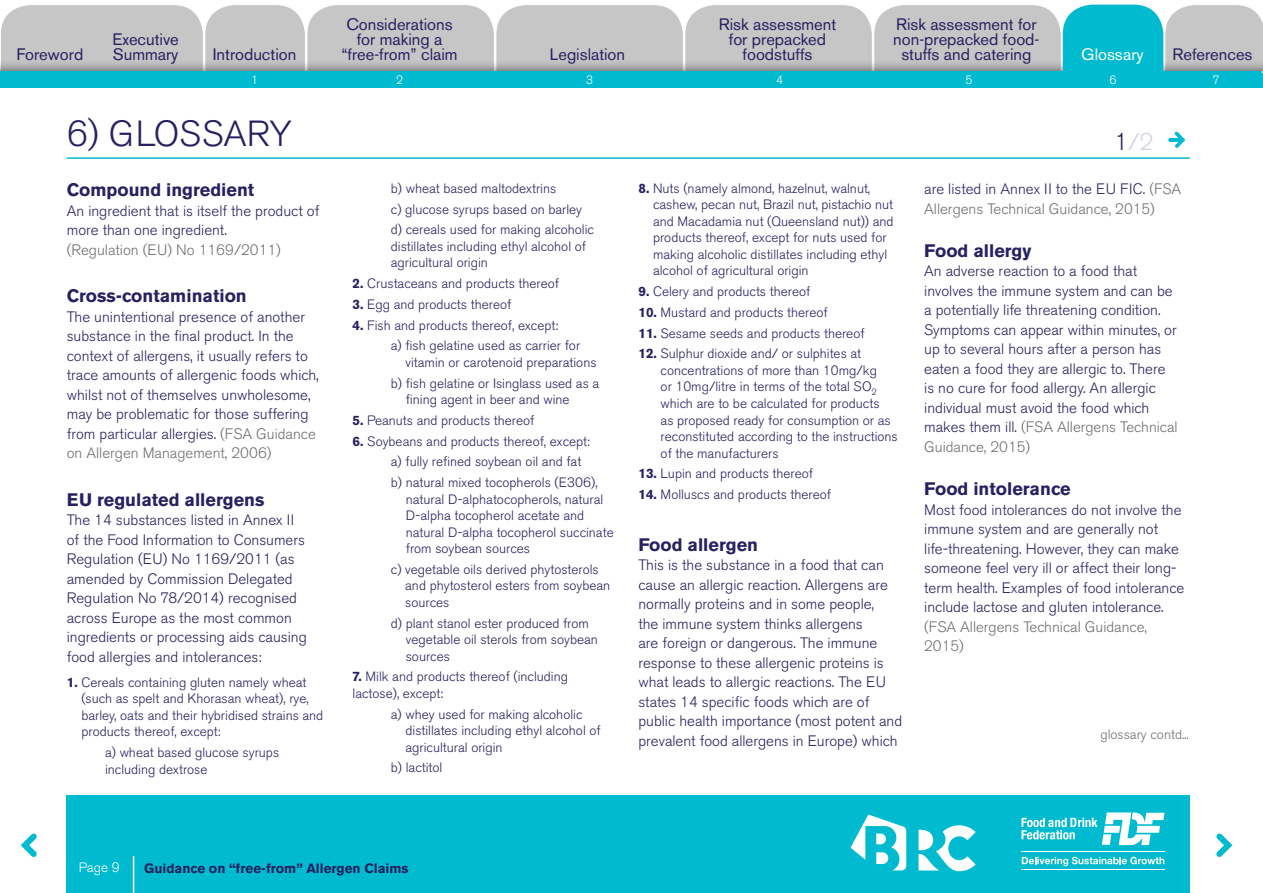
<style>
.page{position:relative;width:1263px;height:893px;background:#fff}
.page>*{position:absolute;margin:0;border:0;box-sizing:border-box;transform-origin:0 0}
.t1{font:300 36px "Akzidenz Grotesk BE";color:#262161}
.t2{font:300 24px "Akzidenz Grotesk BE";color:#d4d3df}
.t3{font:700 18px "Akzidenz Grotesk BE";color:#262161}
.t4{font:16.5px/15px "Akzidenz Grotesk BE";color:#262161}
.t5{font:16.5px "Akzidenz Grotesk BE";color:#fff}
.t6{font:300 15px/19.5px "Akzidenz Grotesk BE";color:#262161}
.t7{font:300 15px/19.5px "Akzidenz Grotesk BE";color:#706f6f}
.t8{font:300 13.5px/16.5px "Akzidenz Grotesk BE";color:#262161}
.t9{font:700 13.5px "Akzidenz Grotesk BE";color:#262161}
.t10{font:300 13.5px "Akzidenz Grotesk BE";color:#706f6f}
.t11{font:300 13.5px "Akzidenz Grotesk BE";color:#fff}
.t12{font:300 12px "Akzidenz Grotesk BE";color:#fff}
.s1{color:#262161}
.s2{color:#706f6f}
.s3{font-weight:700}
</style>
<div class="page">
<div style="left:67px;top:795px;width:1123px;height:98px;background:#00bacf"></div>
<hr style="left:1021px;top:851px;width:143px;height:1px;background:#fff">
<hr style="left:1021px;top:869px;width:143px;height:1px;background:#fff">
<svg style="left:1021px;top:812px;width:143px;height:33px"></svg>
<svg style="left:1022px;top:857px;width:142px;height:9px"></svg>
<svg style="left:918px;top:825px;width:58px;height:46px"></svg>
<svg style="left:850px;top:814px;width:56px;height:56px"></svg>
<hr style="left:133px;top:856px;width:1px;height:37px;background:#fff">
<div style="left:0;top:73px;width:1263px;height:14px;background:#00bacf"></div>
<hr style="left:0;top:71px;width:1262px;height:3px;background:#00bacf">
<svg style="left:1216px;top:833px;width:17px;height:24px"></svg>
<svg style="left:20px;top:833px;width:17px;height:24px"></svg>
<hr style="left:67px;top:157px;width:1123px;height:2px;background:#00bacf">
<svg style="left:0;top:4px;width:1263px;height:67px;background:#b7c5c6"></svg>
<svg style="left:1168px;top:131px;width:17px;height:17px"></svg>
<p class="t4" style="left:341px;top:17px;width:118px;text-align:center">Considerations for making a “free-from” claim</p>
<p class="t4" style="left:719px;top:17px;width:119px;text-align:center">Risk assessment for prepacked foodstuffs</p>
<p class="t4" style="left:893px;top:17px;width:148px">Risk assessment for non-prepacked food-</p>
<p class="t4" style="left:113px;top:32px;width:68px">Executive<br>Summary</p>
<p class="t4" style="left:17px;top:47px;width:68px">Foreword</p>
<p class="t4" style="left:901px;top:47px;width:131px">stuffs and catering</p>
<p class="t4" style="left:213px;top:47px;width:85px">Introduction</p>
<p class="t4" style="left:550px;top:47px;width:77px">Legislation</p>
<p class="t5" style="left:1081px;top:44px;width:64px">Glossary</p>
<p class="t4" style="left:1172px;top:47px;width:82px">References</p>
<p class="t12" style="left:251px;top:73px;width:8px">1</p>
<p class="t12" style="left:396px;top:73px;width:8px">2</p>
<p class="t12" style="left:586px;top:73px;width:8px">3</p>
<p class="t12" style="left:776px;top:73px;width:8px">4</p>
<p class="t12" style="left:965px;top:73px;width:8px">5</p>
<p class="t12" style="left:1109px;top:73px;width:8px">6</p>
<p class="t12" style="left:1213px;top:73px;width:8px">7</p>
<h1 class="t1" style="left:67px;top:113px;width:227px">6) GLOSSARY</h1>
<h2 class="t2" style="left:1114px;top:128px;width:41px"><span class="s1">1</span>/2</h2>
<h3 class="t3" style="left:67px;top:180px;width:189px">Compound ingredient</h3>
<p class="t6" style="left:67px;top:201px;width:254px">An ingredient that is itself the product of more than one ingredient.</p>
<p class="t7" style="left:67px;top:240px;width:216px">(Regulation (EU) No 1169/2011)</p>
<h3 class="t3" style="left:67px;top:286px;width:182px">Cross-contamination</h3>
<p class="t6" style="left:67px;top:307px;width:253px">The unintentional presence of another substance in the final product. In the context of allergens, it usually refers to trace amounts of allergenic foods which, whilst not of themselves unwholesome, may be problematic for those suffering from particular allergies. <span class="s2">(FSA Guidance on Allergen Management, 2006)</span></p>
<h3 class="t3" style="left:67px;top:489px;width:199px">EU regulated allergens</h3>
<p class="t6" style="left:67px;top:511px;width:242px">The 14 substances listed in Annex II of the Food Information to Consumers Regulation (EU) No 1169/2011 (as amended by Commission Delegated Regulation No 78/2014) recognised across Europe as the most common ingredients or processing aids causing food allergies and intolerances:</p>
<p class="t8" style="left:81px;top:674px;width:243px;text-indent:-15px"><span class="s3">1.</span> Cereals containing gluten namely wheat (such as spelt and Khorasan wheat), rye, barley, oats and their hybridised strains and products thereof, except:</p>
<p class="t8" style="left:105px;top:744px;width:176px">a) wheat based glucose syrups including dextrose</p>
<p class="t8" style="left:391px;top:178px;width:205px;line-height:20.7px">b) wheat based maltodextrins<br>c) glucose syrups based on barley d) cereals used for making alcoholic</p>
<p class="t8" style="left:391px;top:238px;width:197px">distillates including ethyl alcohol of agricultural origin</p>
<p class="t8" style="left:353px;top:275px;width:208px"><span class="s3">2.</span> Crustaceans and products thereof</p>
<p class="t8" style="left:353px;top:296px;width:160px"><span class="s3">3.</span> Egg and products thereof</p>
<p class="t8" style="left:391px;top:315px;width:191px;line-height:20.7px;text-indent:-38px"><span class="s3">4.</span> Fish and products thereof, except:<br>a) fish gelatine used as carrier for</p>
<p class="t8" style="left:391px;top:352px;width:210px;line-height:20.7px;text-align:right">vitamin or carotenoid preparations<br>b) fish gelatine or Isinglass used as a</p>
<p class="t8" style="left:406px;top:391px;width:165px">fining agent in beer and wine</p>
<p class="t8" style="left:353px;top:412px;width:183px"><span class="s3">5.</span> Peanuts and products thereof</p>
<p class="t8" style="left:391px;top:431px;width:208px;line-height:20.7px;text-indent:-38px"><span class="s3">6.</span> Soybeans and products thereof, except: a) fully refined soybean oil and fat<br>b) natural mixed tocopherols (E306),</p>
<p class="t8" style="left:406px;top:491px;width:209px">natural D-alphatocopherols, natural<br>D-alpha tocopherol acetate and natural D-alpha tocopherol succinate from soybean sources</p>
<p class="t8" style="left:405px;top:561px;width:207px;text-indent:-14px">c) vegetable oils derived phytosterols and phytosterol esters from soybean sources</p>
<p class="t8" style="left:406px;top:615px;width:194px;text-indent:-15px">d) plant stanol ester produced from vegetable oil sterols from soybean sources</p>
<p class="t8" style="left:353px;top:669px;width:217px"><span class="s3">7.</span> Milk and products thereof (including lactose), except:</p>
<p class="t8" style="left:405px;top:706px;width:197px;text-indent:-15px">a) whey used for making alcoholic distillates including ethyl alcohol of agricultural origin</p>
<p class="t8" style="left:391px;top:760px;width:53px">b) lactitol</p>
<p class="t8" style="left:653px;top:180px;width:242px;text-indent:-15px"><span class="s3">8.</span> Nuts (namely almond, hazelnut, walnut, cashew, pecan nut, Brazil nut, pistachio nut and Macadamia nut (Queensland nut)) and products thereof, except for nuts used for making alcoholic distillates including ethyl alcohol of agricultural origin</p>
<p class="t8" style="left:638px;top:283px;width:173px"><span class="s3">9.</span> Celery and products thereof</p>
<p class="t8" style="left:638px;top:304px;width:191px"><span class="s3">10.</span> Mustard and products thereof</p>
<p class="t8" style="left:638px;top:325px;width:228px"><span class="s3">11.</span> Sesame seeds and products thereof</p>
<p class="t8" style="left:661px;top:346px;width:239px;text-indent:-22px"><span class="s3">12.</span> Sulphur dioxide and/ or sulphites at concentrations of more than 10mg/kg<br>or 10mg/litre in terms of the total SO<sub>2 </sub>which are to be calculated for products<br>as proposed ready for consumption or as reconstituted according to the instructions of the manufacturers</p>
<p class="t8" style="left:638px;top:466px;width:176px"><span class="s3">13.</span> Lupin and products thereof</p>
<p class="t8" style="left:638px;top:486px;width:194px"><span class="s3">14.</span> Molluscs and products thereof</p>
<h3 class="t3" style="left:638px;top:534px;width:121px">Food allergen</h3>
<p class="t6" style="left:638px;top:556px;width:265px">This is the substance in a food that can cause an allergic reaction. Allergens are normally proteins and in some people,<br>the immune system thinks allergens<br>are foreign or dangerous. The immune response to these allergenic proteins is what leads to allergic reactions. The EU states 14 specific foods which are of public health importance (most potent and prevalent food allergens in Europe) which</p>
<p class="t7" style="left:924px;top:179px;width:258px"><span class="s1">are listed in Annex II to the EU FIC.</span> (FSA<br>Allergens Technical Guidance, 2015)</p>
<h3 class="t3" style="left:924px;top:240px;width:109px">Food allergy</h3>
<p class="t6" style="left:924px;top:262px;width:255px">An adverse reaction to a food that involves the immune system and can be a potentially life threatening condition.<br>Symptoms can appear within minutes, or up to several hours after a person has eaten a food they are allergic to. There is no cure for food allergy. An allergic individual must avoid the food which makes them ill. <span class="s2">(FSA Allergens Technical Guidance, 2015)</span></p>
<h3 class="t3" style="left:924px;top:478px;width:148px">Food intolerance</h3>
<p class="t6" style="left:924px;top:500px;width:262px">Most food intolerances do not involve the immune system and are generally not life-threatening. However, they can make someone feel very ill or affect their long&shy;term health. Examples of food intolerance include lactose and gluten intolerance.</p>
<p class="t7" style="left:924px;top:617px;width:224px">(FSA Allergens Technical Guidance,<br>2015)</p>
<p class="t10" style="left:1100px;top:727px;width:90px">glossary contd...</p>
<p class="t11" style="left:79px;top:860px;width:42px">Page 9</p>
<p class="t9" style="left:144px;top:860px;width:266px">Guidance on “free-from” Allergen Claims</p>
</div>
